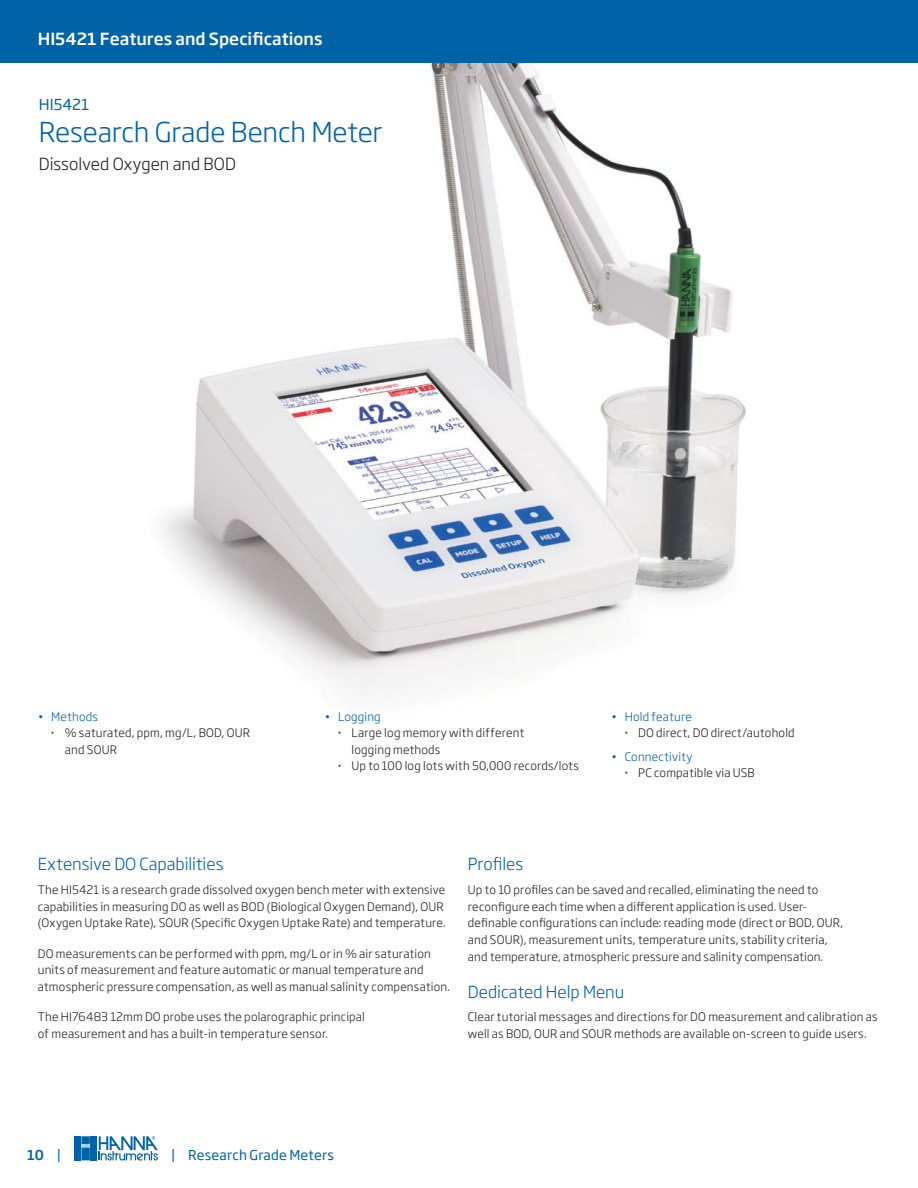
<style>
.page{position:relative;width:918px;height:1188px;background:#fff}
.page>*{position:absolute;margin:0;border:0;box-sizing:border-box;transform-origin:0 0}
.t1{font:300 27px "Soho Gothic Pro";letter-spacing:-.005em;color:#0063a7}
.t2{font:500 16.5px "Soho Gothic Pro";color:#fff}
.t3{font:300 16.5px "Soho Gothic Pro";color:#0063a7}
.t4{font:300 16.5px "Soho Gothic Pro";color:#231f20}
.t5{font:15px "Soho Gothic Pro";color:#0063a7}
.t6{font:13.5px "Soho Gothic Pro";letter-spacing:.01em;color:#0063a7}
.t7{font:500 13.5px "Soho Gothic Pro";color:#0063a7}
.t8{font:300 11.7px/16.8px "Soho Gothic Pro";letter-spacing:.015em;color:#231f20}
.t9{font:300 11.7px "Soho Gothic Pro";letter-spacing:.015em;color:#0063a7}
.s1{font-weight:500}
.s2{color:#0063a7}
.s3{font-weight:400}
</style>
<div class="page">
<img style="left:164px;top:63px;width:582px;height:638px">
<div style="left:0;top:0;width:918px;height:63px;background:#0063a7"></div>
<svg style="left:74px;top:1136px;width:84px;height:25px"></svg>
<h2 class="t2" style="left:38px;top:32px;width:286px">HI5421 Features and Specifications</h2>
<h2 class="t2" style="left:55px;top:32px;width:268px">90 C Automatic Titration System</h2>
<p class="t5" style="left:39px;top:96px;width:52px">HI5421</p>
<h1 class="t1" style="left:39px;top:121px;width:345px">Research Grade Bench Meter</h1>
<h2 class="t4" style="left:39px;top:157px;width:199px">Dissolved Oxygen and BOD</h2>
<p class="t9" style="left:38px;top:712px;width:62px">• Methods</p>
<p class="t8" style="left:51px;top:725px;width:200px"><span class="s1">·</span> % saturated, ppm, mg/L, BOD, OUR</p>
<p class="t8" style="left:65px;top:742px;width:54px">and SOUR</p>
<p class="t9" style="left:325px;top:712px;width:58px">• Logging</p>
<p class="t8" style="left:338px;top:725px;width:188px"><span class="s1">·</span> Large log memory with different</p>
<p class="t8" style="left:352px;top:742px;width:90px">logging methods</p>
<p class="t8" style="left:338px;top:758px;width:242px"><span class="s1">·</span> Up to 100 log lots with 50,000 records/lots</p>
<p class="t8" style="left:625px;top:709px;width:172px;text-indent:-14px"><span class="s2">• Hold feature<br></span><span class="s1">·</span> DO direct, DO direct/autohold</p>
<p class="t8" style="left:625px;top:749px;width:132px;text-indent:-14px"><span class="s2">• Connectivity<br></span><span class="s1">·</span> PC compatible via USB</p>
<h2 class="t3" style="left:38px;top:858px;width:187px">Extensive DO Capabilities</h2>
<p class="t8" style="left:38px;top:882px;width:409px">The HI5421 is a research grade dissolved oxygen bench meter with extensive capabilities in measuring DO as well as BOD (Biological Oxygen Demand), OUR (Oxygen Uptake Rate), SOUR (Specific Oxygen Uptake Rate) and temperature.</p>
<p class="t8" style="left:38px;top:946px;width:414px">DO measurements can be performed with ppm, mg/L or in % air saturation units of measurement and feature automatic or manual temperature and atmospheric pressure compensation, as well as manual salinity compensation.</p>
<p class="t8" style="left:38px;top:1009px;width:329px">The HI76483 12mm DO probe uses the polarographic principal of measurement and has a built-in temperature sensor.</p>
<h2 class="t3" style="left:468px;top:858px;width:57px">Profiles</h2>
<p class="t8" style="left:468px;top:882px;width:377px">Up to 10 profiles can be saved and recalled, eliminating the need to reconfigure each time when a different application is used. User&shy;definable configurations can include: reading mode (direct or BOD, OUR, and SOUR), measurement units, temperature units, stability criteria, and temperature, atmospheric pressure and salinity compensation.</p>
<h2 class="t3" style="left:468px;top:985px;width:158px">Dedicated Help Menu</h2>
<p class="t8" style="left:468px;top:1009px;width:411px">Clear tutorial messages and directions for DO measurement and calibration as well as BOD, OUR and SOUR methods are available on-screen to guide users.</p>
<p class="t7" style="left:27px;top:1150px;width:35px">10 <span class="s3">|</span></p>
<p class="t6" style="left:171px;top:1148px;width:164px">| Research Grade Meters</p>
</div>
